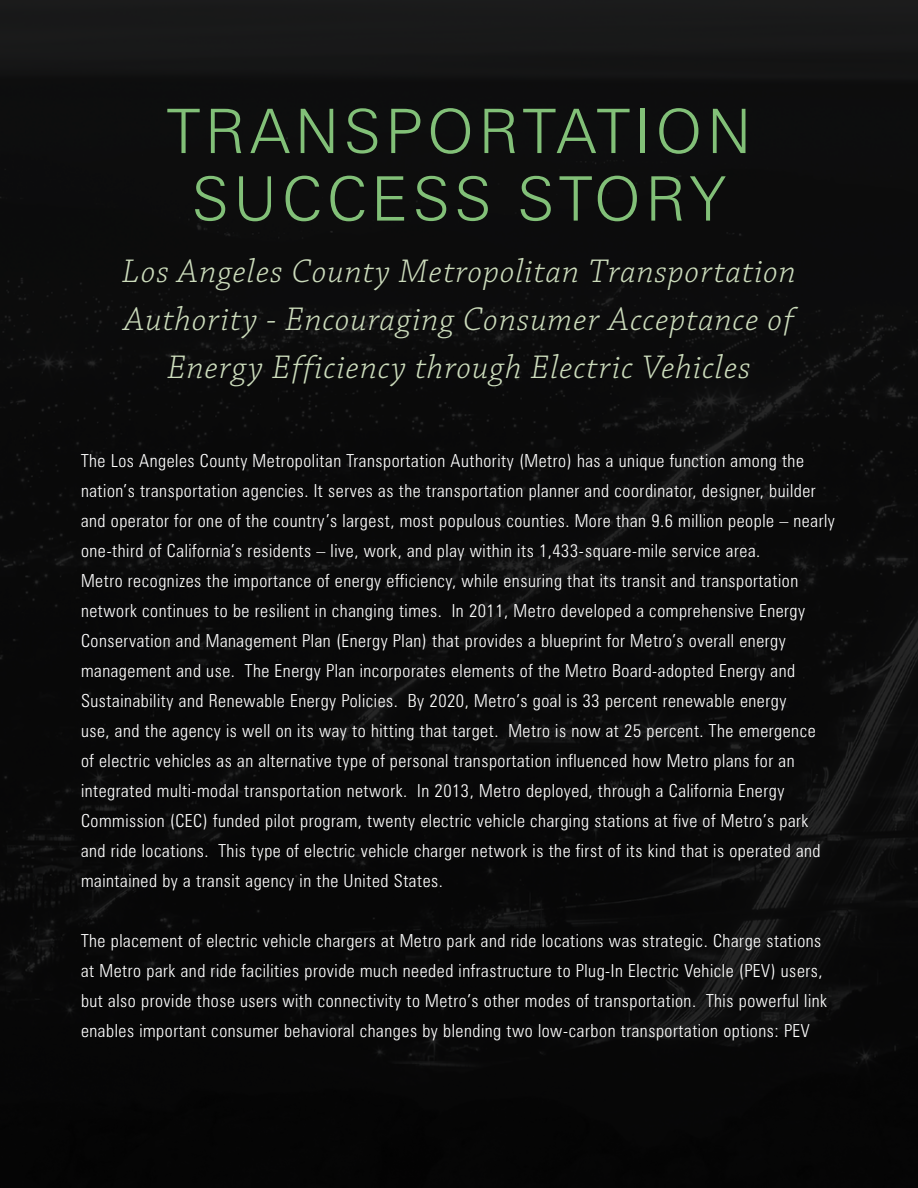
<style>
.page{position:relative;width:918px;height:1188px;background:#fff}
.page>*{position:absolute;margin:0;border:0;box-sizing:border-box;transform-origin:0 0}
.t1{font:300 61.5px/67.5px "Zurich BT";letter-spacing:.07em;color:#82c078;text-align:center}
.t2{font:italic 300 34.5px/48px "Chaparral Pro";letter-spacing:.03em;color:#ccdcbc;text-align:center}
.t3{font:300 condensed 18px/30px "Zurich BT";letter-spacing:.03em;color:#fff}
</style>
<div class="page">
<div style="left:0;top:0;width:918px;height:1188px;background:linear-gradient(to bottom,#101111,#060606)"></div>
<h1 class="t1" style="left:166px;top:97px;width:587px">TRANSPORTATION<br>SUCCESS STORY</h1>
<h2 class="t2" style="left:122px;top:249px;width:675px">Los Angeles County Metropolitan Transportation<br>Authority - Encouraging Consumer Acceptance of<br>Energy Efficiency through Electric Vehicles</h2>
<p class="t3" style="left:81px;top:445px;width:755px">The Los Angeles County Metropolitan Transportation Authority (Metro) has a unique function among the nation’s transportation agencies. It serves as the transportation planner and coordinator, designer, builder and operator for one of the country’s largest, most populous counties. More than 9.6 million people – nearly one-third of California’s residents – live, work, and play within its 1,433-square-mile service area.<br>Metro recognizes the importance of energy efficiency, while ensuring that its transit and transportation network continues to be resilient in changing times. In 2011, Metro developed a comprehensive Energy Conservation and Management Plan (Energy Plan) that provides a blueprint for Metro’s overall energy management and use. The Energy Plan incorporates elements of the Metro Board-adopted Energy and Sustainability and Renewable Energy Policies. By 2020, Metro’s goal is 33 percent renewable energy<br>use, and the agency is well on its way to hitting that target. Metro is now at 25 percent. The emergence<br>of electric vehicles as an alternative type of personal transportation influenced how Metro plans for an integrated multi-modal transportation network. In 2013, Metro deployed, through a California Energy Commission (CEC) funded pilot program, twenty electric vehicle charging stations at five of Metro’s park and ride locations. This type of electric vehicle charger network is the first of its kind that is operated and maintained by a transit agency in the United States.</p>
<p class="t3" style="left:81px;top:925px;width:748px">The placement of electric vehicle chargers at Metro park and ride locations was strategic. Charge stations at Metro park and ride facilities provide much needed infrastructure to Plug-In Electric Vehicle (PEV) users, but also provide those users with connectivity to Metro’s other modes of transportation. This powerful link enables important consumer behavioral changes by blending two low-carbon transportation options: PEV</p>
</div>
